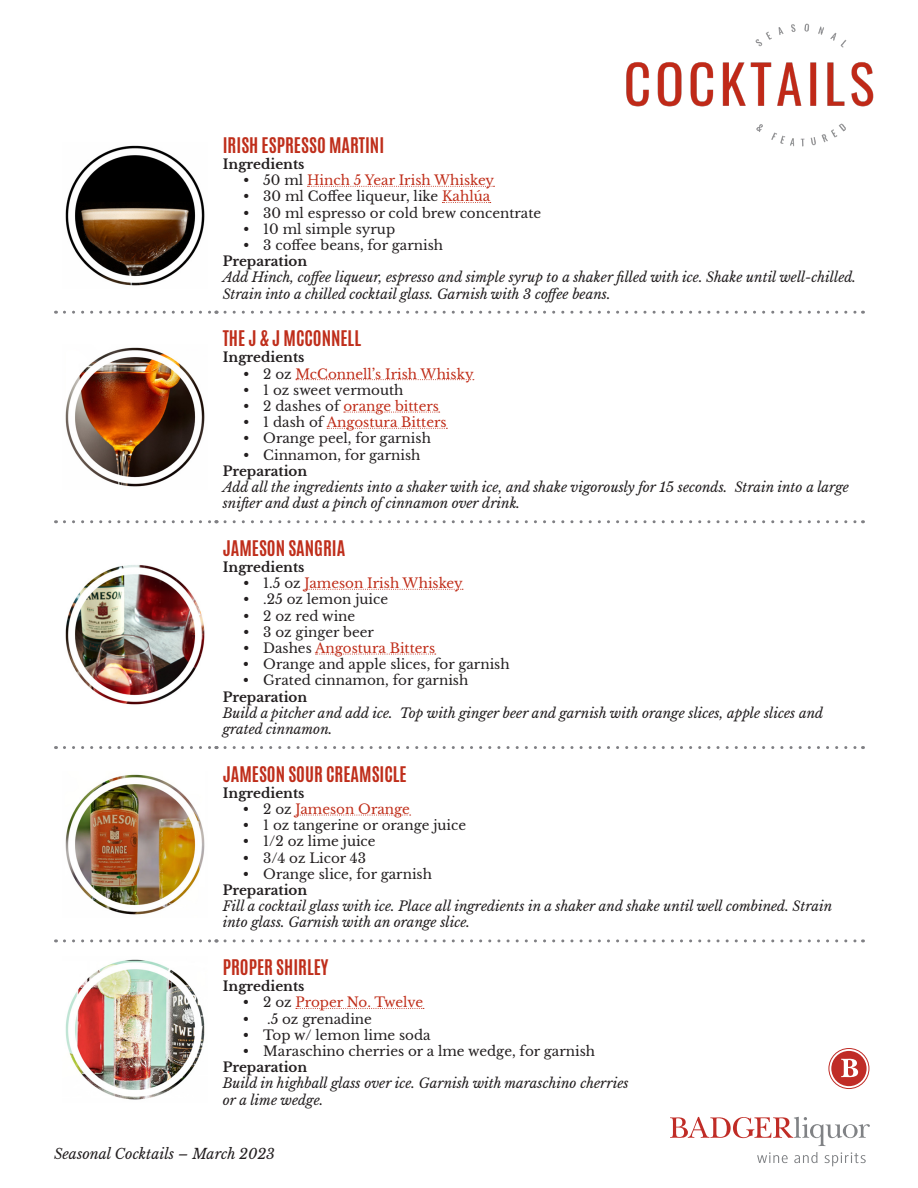
<style>
.page{position:relative;width:918px;height:1188px;background:#fff}
.page>*{position:absolute;margin:0;border:0;box-sizing:border-box;transform-origin:0 0}
.Cocktail_Name{font:700 18px "Antonio";color:#bf2e1b}
.t1{font:italic 14.25px "Libre Baskerville";color:#231f20}
.Preparation{font:italic 13.5px/16.2px "Libre Baskerville";color:#231f20}
.t2{font:13.5px "Libre Baskerville";color:#231f20}
.t3{font:13.5px "Libre Baskerville";color:#c02d19}
.Ing_Prep{font:700 13.5px "Libre Baskerville";color:#231f20}
.Preparation-2{font:700 13.5px "Libre Baskerville";color:#231f20}
.s1{color:#231f20}
.s2{color:#c02d19}
</style>
<div class="page">
<svg style="left:64px;top:311px;width:153px;height:3px"></svg>
<svg style="left:225px;top:311px;width:638px;height:3px"></svg>
<svg style="left:64px;top:520px;width:153px;height:3px"></svg>
<svg style="left:225px;top:520px;width:638px;height:3px"></svg>
<svg style="left:64px;top:746px;width:153px;height:3px"></svg>
<svg style="left:225px;top:746px;width:638px;height:3px"></svg>
<svg style="left:64px;top:939px;width:153px;height:3px"></svg>
<svg style="left:225px;top:939px;width:638px;height:3px"></svg>
<img style="left:65px;top:145px;width:140px;height:141px">
<svg style="left:308px;top:186px;width:187px;height:1px"></svg>
<svg style="left:442px;top:202px;width:49px;height:1px"></svg>
<img style="left:65px;top:347px;width:140px;height:140px">
<svg style="left:296px;top:379px;width:178px;height:1px"></svg>
<svg style="left:344px;top:412px;width:96px;height:1px"></svg>
<svg style="left:327px;top:428px;width:120px;height:1px"></svg>
<img style="left:65px;top:565px;width:140px;height:140px">
<svg style="left:305px;top:589px;width:158px;height:1px"></svg>
<svg style="left:316px;top:654px;width:120px;height:1px"></svg>
<img style="left:65px;top:774px;width:140px;height:141px">
<svg style="left:296px;top:815px;width:115px;height:1px"></svg>
<img style="left:65px;top:959px;width:140px;height:141px">
<svg style="left:296px;top:1008px;width:128px;height:1px"></svg>
<div style="left:829px;top:1048px;width:40px;height:41px;border:1px solid #c02c26;border-radius:50%"></div>
<svg style="left:831px;top:1051px;width:36px;height:35px"></svg>
<svg style="left:670px;top:1117px;width:200px;height:29px"></svg>
<svg style="left:757px;top:1152px;width:31px;height:11px"></svg>
<svg style="left:794px;top:1152px;width:23px;height:11px"></svg>
<svg style="left:825px;top:1152px;width:41px;height:14px"></svg>
<img style="left:626px;top:23px;width:248px;height:124px">
<p class="Cocktail_Name" style="left:223px;top:132px;width:163px">IRISH ESPRESSO MARTINI</p>
<p class="Preparation-2" style="left:223px;top:156px;width:83px">Ingredients</p>
<p class="t3" style="left:243px;top:172px;width:253px"><span class="s1">• 50 ml</span> Hinch 5 Year Irish Whiskey</p>
<p class="t2" style="left:243px;top:188px;width:249px">• 30 ml Coffee liqueur, like <span class="s2">Kahlúa</span></p>
<p class="t2" style="left:243px;top:205px;width:300px">• 30 ml espresso or cold brew concentrate</p>
<p class="t2" style="left:243px;top:221px;width:154px">• 10 ml simple syrup</p>
<p class="t2" style="left:243px;top:237px;width:202px">• 3 coffee beans, for garnish</p>
<p class="Ing_Prep" style="left:223px;top:253px;width:86px">Preparation</p>
<p class="Preparation" style="left:223px;top:270px;width:635px">Add Hinch, coffee liqueur, espresso and simple syrup to a shaker filled with ice. Shake until well-chilled.<br>Strain into a chilled cocktail glass. Garnish with 3 coffee beans.</p>
<p class="Cocktail_Name" style="left:223px;top:325px;width:140px">THE J &amp; J MCCONNELL</p>
<p class="Ing_Prep" style="left:223px;top:349px;width:83px">Ingredients</p>
<p class="t3" style="left:243px;top:366px;width:232px"><span class="s1">• 2 oz</span> McConnell’s Irish Whisky</p>
<p class="t2" style="left:243px;top:382px;width:162px">• 1 oz sweet vermouth</p>
<p class="t3" style="left:243px;top:398px;width:198px"><span class="s1">• 2 dashes of</span> orange bitters</p>
<p class="t3" style="left:243px;top:414px;width:205px"><span class="s1">• 1 dash of</span> Angostura Bitters</p>
<p class="t2" style="left:243px;top:430px;width:189px">• Orange peel, for garnish</p>
<p class="t2" style="left:243px;top:447px;width:179px">• Cinnamon, for garnish</p>
<p class="Ing_Prep" style="left:223px;top:463px;width:86px">Preparation</p>
<p class="Preparation" style="left:223px;top:479px;width:628px">Add all the ingredients into a shaker with ice, and shake vigorously for 15 seconds. Strain into a large snifter and dust a pinch of cinnamon over drink.</p>
<p class="Cocktail_Name" style="left:223px;top:535px;width:124px">JAMESON SANGRIA</p>
<p class="Ing_Prep" style="left:223px;top:559px;width:83px">Ingredients</p>
<p class="t3" style="left:243px;top:575px;width:221px"><span class="s1">• 1.5 oz</span> Jameson Irish Whiskey</p>
<p class="t2" style="left:243px;top:591px;width:147px">• .25 oz lemon juice</p>
<p class="t2" style="left:243px;top:608px;width:114px">• 2 oz red wine</p>
<p class="t2" style="left:243px;top:624px;width:133px">• 3 oz ginger beer</p>
<p class="t3" style="left:243px;top:640px;width:194px"><span class="s1">• Dashes</span> Angostura Bitters</p>
<p class="t2" style="left:243px;top:656px;width:268px">• Orange and apple slices, for garnish</p>
<p class="t2" style="left:243px;top:672px;width:227px">• Grated cinnamon, for garnish</p>
<p class="Ing_Prep" style="left:223px;top:689px;width:86px">Preparation</p>
<p class="Preparation" style="left:223px;top:705px;width:602px">Build a pitcher and add ice. Top with ginger beer and garnish with orange slices, apple slices and grated cinnamon.</p>
<p class="Cocktail_Name" style="left:223px;top:760px;width:186px">JAMESON SOUR CREAMSICLE</p>
<p class="Ing_Prep" style="left:223px;top:785px;width:83px">Ingredients</p>
<p class="t3" style="left:243px;top:801px;width:169px"><span class="s1">• 2 oz</span> Jameson Orange</p>
<p class="t2" style="left:243px;top:817px;width:225px">• 1 oz tangerine or orange juice</p>
<p class="t2" style="left:243px;top:833px;width:134px">• 1/2 oz lime juice</p>
<p class="t2" style="left:243px;top:850px;width:125px">• 3/4 oz Licor 43</p>
<p class="t2" style="left:243px;top:866px;width:191px">• Orange slice, for garnish</p>
<p class="Ing_Prep" style="left:223px;top:882px;width:86px">Preparation</p>
<p class="Preparation" style="left:223px;top:898px;width:611px">Fill a cocktail glass with ice. Place all ingredients in a shaker and shake until well combined. Strain into glass. Garnish with an orange slice.</p>
<p class="Cocktail_Name" style="left:223px;top:954px;width:107px">PROPER SHIRLEY</p>
<p class="Ing_Prep" style="left:223px;top:978px;width:83px">Ingredients</p>
<p class="t3" style="left:243px;top:994px;width:182px"><span class="s1">• 2 oz</span> Proper No. Twelve</p>
<p class="t2" style="left:243px;top:1011px;width:131px">• .5 oz grenadine</p>
<p class="t2" style="left:243px;top:1027px;width:189px">• Top w/ lemon lime soda</p>
<p class="t2" style="left:243px;top:1043px;width:354px">• Maraschino cherries or a lme wedge, for garnish</p>
<p class="Ing_Prep" style="left:223px;top:1059px;width:86px">Preparation</p>
<p class="Preparation" style="left:223px;top:1076px;width:407px">Build in highball glass over ice. Garnish with maraschino cherries</p>
<p class="Preparation" style="left:223px;top:1092px;width:102px">or a lime wedge.</p>
<p class="t1" style="left:54px;top:1145px;width:223px">Seasonal Cocktails – March 2023</p>
</div>
